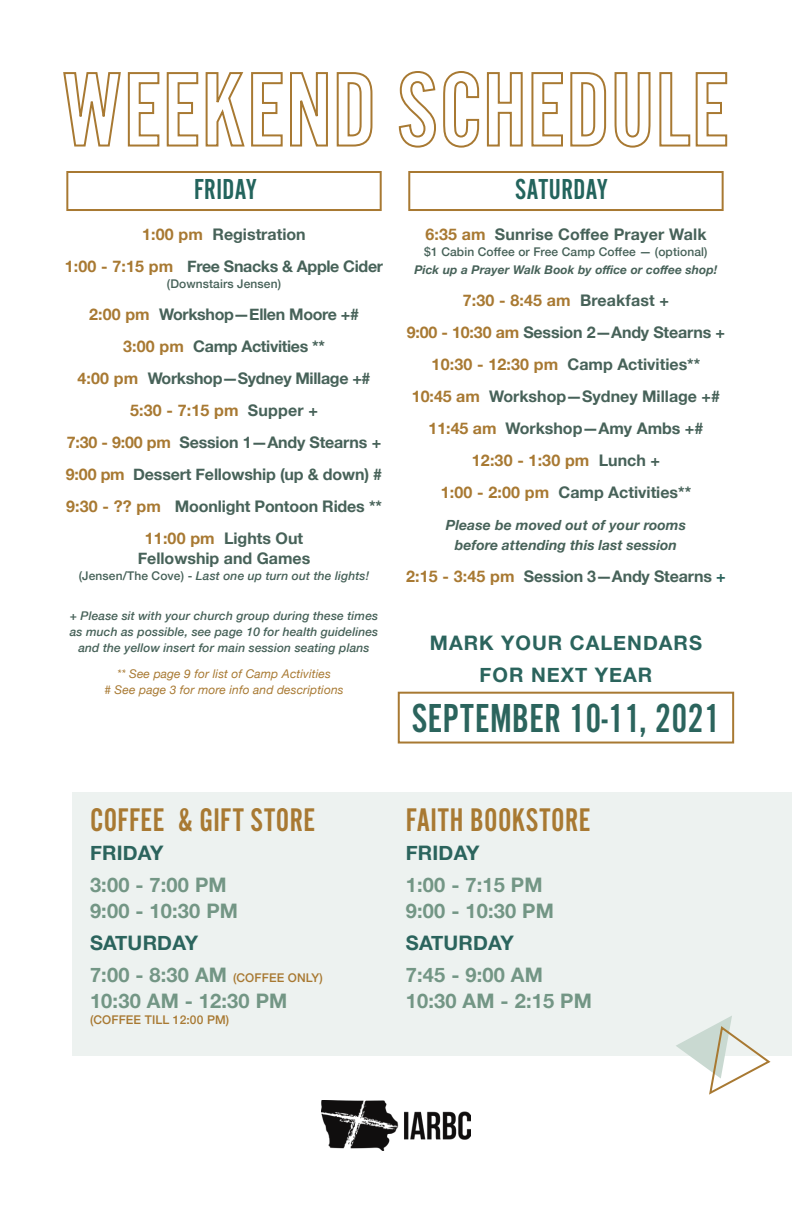
<style>
.page{position:relative;width:792px;height:1224px;background:#fff}
.page>*{position:absolute;margin:0;border:0;box-sizing:border-box;transform-origin:0 0}
.activities_title{font:42px "Alternate Got No 2 D";letter-spacing:.01em;color:#2b645d}
.activities_title-2{font:34px "Alternate Got No 2 D";letter-spacing:.01em;color:#a87932}
.activities_title-3{font:30px "Alternate Got No 2 D";letter-spacing:.01em;color:#23645d}
.activities_title-4{font:700 20px "Helvetica Neue";letter-spacing:.01em;color:#739685}
.activities_title-5{font:700 20px "Helvetica Neue";letter-spacing:.05em;color:#2b645d}
.activities_title-6{font:700 20px "Helvetica Neue";letter-spacing:.01em;color:#2b645d}
.activities_title-7{font:700 16px "Helvetica Neue";letter-spacing:-.01em;color:#476259}
.activities_title-8{font:700 16px "Helvetica Neue";letter-spacing:.01em;color:#a87932}
.activities_title-9{font:700 16px "Helvetica Neue";letter-spacing:.01em;color:#476259}
.activities_title-10{font:italic 700 14px/20px "Helvetica Neue";color:#476259;text-align:center}
.activities_title-11{font:italic 500 12px/16px "Helvetica Neue";letter-spacing:.01em;color:#476259;text-align:center}
.activities_title-12{font:italic 12px "Helvetica Neue";letter-spacing:.01em;color:#a87932}
.activities_title-13{font:500 12px "Helvetica Neue";letter-spacing:.01em;color:#476259}
.activities_title-14{font:italic 700 12px "Helvetica Neue";letter-spacing:.01em;color:#476259}
.activities_title-15{font:500 12px "Helvetica Neue";letter-spacing:.01em;color:#a87932}
.s1{color:#a87932}
.s2{color:#476259}
.s3{font-style:normal}
.s4{color:#2b645d}
.s5{font-weight:700;font-size:20px;color:#739685}
</style>
<div class="page">
<div style="left:66px;top:171px;width:316px;height:40px;border:2px solid #a87932"></div>
<div style="left:408px;top:171px;width:316px;height:40px;border:2px solid #a87932"></div>
<svg style="left:63px;top:71px;width:665px;height:77px"></svg>
<div style="left:72px;top:792px;width:720px;height:264px;background:#edf2f0"></div>
<img style="left:322px;top:1100px;width:148px;height:50px">
<svg style="left:676px;top:1016px;width:95px;height:79px"></svg>
<div style="left:398px;top:692px;width:336px;height:52px;border:2px solid #a87932"></div>
<p class="activities_title-3" style="left:194px;top:173px;width:64px">FRIDAY</p>
<p class="activities_title-3" style="left:515px;top:173px;width:95px">SATURDAY</p>
<p class="activities_title-7" style="left:142px;top:221px;width:165px"><span class="s1">1:00 pm</span> Registration</p>
<p class="activities_title-7" style="left:65px;top:253px;width:320px"><span class="s1">1:00 - 7:15 pm</span> Free Snacks &amp; Apple Cider</p>
<p class="activities_title-13" style="left:167px;top:274px;width:116px">(Downstairs Jensen)</p>
<p class="activities_title-7" style="left:89px;top:301px;width:272px"><span class="s1">2:00 pm</span> Workshop—Ellen Moore +#</p>
<p class="activities_title-7" style="left:123px;top:333px;width:203px"><span class="s1">3:00 pm</span> Camp Activities **</p>
<p class="activities_title-7" style="left:77px;top:365px;width:295px"><span class="s1">4:00 pm</span> Workshop—Sydney Millage +#</p>
<p class="activities_title-8" style="left:130px;top:397px;width:189px">5:30 - 7:15 pm <span class="s2">Supper +</span></p>
<p class="activities_title-7" style="left:67px;top:429px;width:316px"><span class="s1">7:30 - 9:00 pm</span> Session 1—Andy Stearns +</p>
<p class="activities_title-7" style="left:66px;top:461px;width:318px"><span class="s1">9:00 pm</span> Dessert Fellowship (up &amp; down) #</p>
<p class="activities_title-7" style="left:66px;top:493px;width:317px"><span class="s1">9:30 - ?? pm</span> Moonlight Pontoon Rides **</p>
<p class="activities_title-7" style="left:145px;top:525px;width:160px"><span class="s1">11:00 pm</span> Lights Out</p>
<p class="activities_title-7" style="left:138px;top:545px;width:174px">Fellowship and Games</p>
<p class="activities_title-11" style="left:79px;top:567px;width:292px"><span class="s3">(Jensen/The Cove) -</span> Last one up turn out the lights!</p>
<p class="activities_title-11" style="left:70px;top:607px;width:310px">+ Please sit with your church group during these times as much as possible, see page 10 for health guidelines and the yellow insert for main session seating plans</p>
<p class="activities_title-12" style="left:117px;top:665px;width:215px">** See page 9 for list of Camp Activities</p>
<p class="activities_title-12" style="left:104px;top:681px;width:241px"># See page 3 for more info and descriptions</p>
<p class="activities_title-9" style="left:425px;top:221px;width:283px"><span class="s1">6:35 am</span> Sunrise Coffee Prayer Walk</p>
<p class="activities_title-13" style="left:424px;top:242px;width:285px">$1 Cabin Coffee or Free Camp Coffee — (optional)</p>
<p class="activities_title-14" style="left:414px;top:260px;width:305px">Pick up a Prayer Walk Book by office or coffee shop!</p>
<p class="activities_title-8" style="left:463px;top:287px;width:208px">7:30 - 8:45 am <span class="s2">Breakfast +</span></p>
<p class="activities_title-7" style="left:407px;top:319px;width:320px"><span class="s1">9:00 - 10:30 am</span> Session 2—Andy Stearns +</p>
<p class="activities_title-7" style="left:432px;top:351px;width:270px"><span class="s1">10:30 - 12:30 pm</span> Camp Activities**</p>
<p class="activities_title-7" style="left:412px;top:383px;width:310px"><span class="s1">10:45 am</span> Workshop—Sydney Millage +#</p>
<p class="activities_title-7" style="left:428px;top:415px;width:277px"><span class="s1">11:45 am</span> Workshop—Amy Ambs +#</p>
<p class="activities_title-8" style="left:472px;top:447px;width:190px">12:30 - 1:30 pm <span class="s2">Lunch +</span></p>
<p class="activities_title-7" style="left:441px;top:479px;width:252px"><span class="s1">1:00 - 2:00 pm</span> Camp Activities**</p>
<p class="activities_title-10" style="left:446px;top:515px;width:242px">Please be moved out of your rooms before attending this last session</p>
<p class="activities_title-7" style="left:406px;top:563px;width:321px"><span class="s1">2:15 - 3:45 pm</span> Session 3—Andy Stearns <span class="s4">+</span></p>
<p class="activities_title-5" style="left:430px;top:627px;width:274px">MARK YOUR CALENDARS</p>
<p class="activities_title-5" style="left:480px;top:659px;width:174px">FOR NEXT YEAR</p>
<p class="activities_title" style="left:412px;top:696px;width:310px">SEPTEMBER 10-11, 2021</p>
<p class="activities_title-2" style="left:90px;top:802px;width:227px">COFFEE &amp; GIFT STORE</p>
<p class="activities_title-6" style="left:90px;top:837px;width:75px">FRIDAY</p>
<p class="activities_title-4" style="left:90px;top:869px;width:138px">3:00 - 7:00 PM</p>
<p class="activities_title-4" style="left:90px;top:895px;width:150px">9:00 - 10:30 PM</p>
<p class="activities_title-6" style="left:90px;top:927px;width:110px">SATURDAY</p>
<p class="activities_title-15" style="left:90px;top:968px;width:234px"><span class="s5">7:00 - 8:30 AM</span> (COFFEE ONLY)</p>
<p class="activities_title-4" style="left:90px;top:985px;width:199px">10:30 AM - 12:30 PM</p>
<p class="activities_title-15" style="left:90px;top:1010px;width:141px">(COFFEE TILL 12:00 PM)</p>
<p class="activities_title-2" style="left:406px;top:802px;width:186px">FAITH BOOKSTORE</p>
<p class="activities_title-6" style="left:406px;top:837px;width:75px">FRIDAY</p>
<p class="activities_title-4" style="left:406px;top:869px;width:138px">1:00 - 7:15 PM</p>
<p class="activities_title-4" style="left:406px;top:895px;width:150px">9:00 - 10:30 PM</p>
<p class="activities_title-6" style="left:406px;top:927px;width:110px">SATURDAY</p>
<p class="activities_title-4" style="left:406px;top:959px;width:139px">7:45 - 9:00 AM</p>
<p class="activities_title-4" style="left:406px;top:985px;width:188px">10:30 AM - 2:15 PM</p>
</div>
